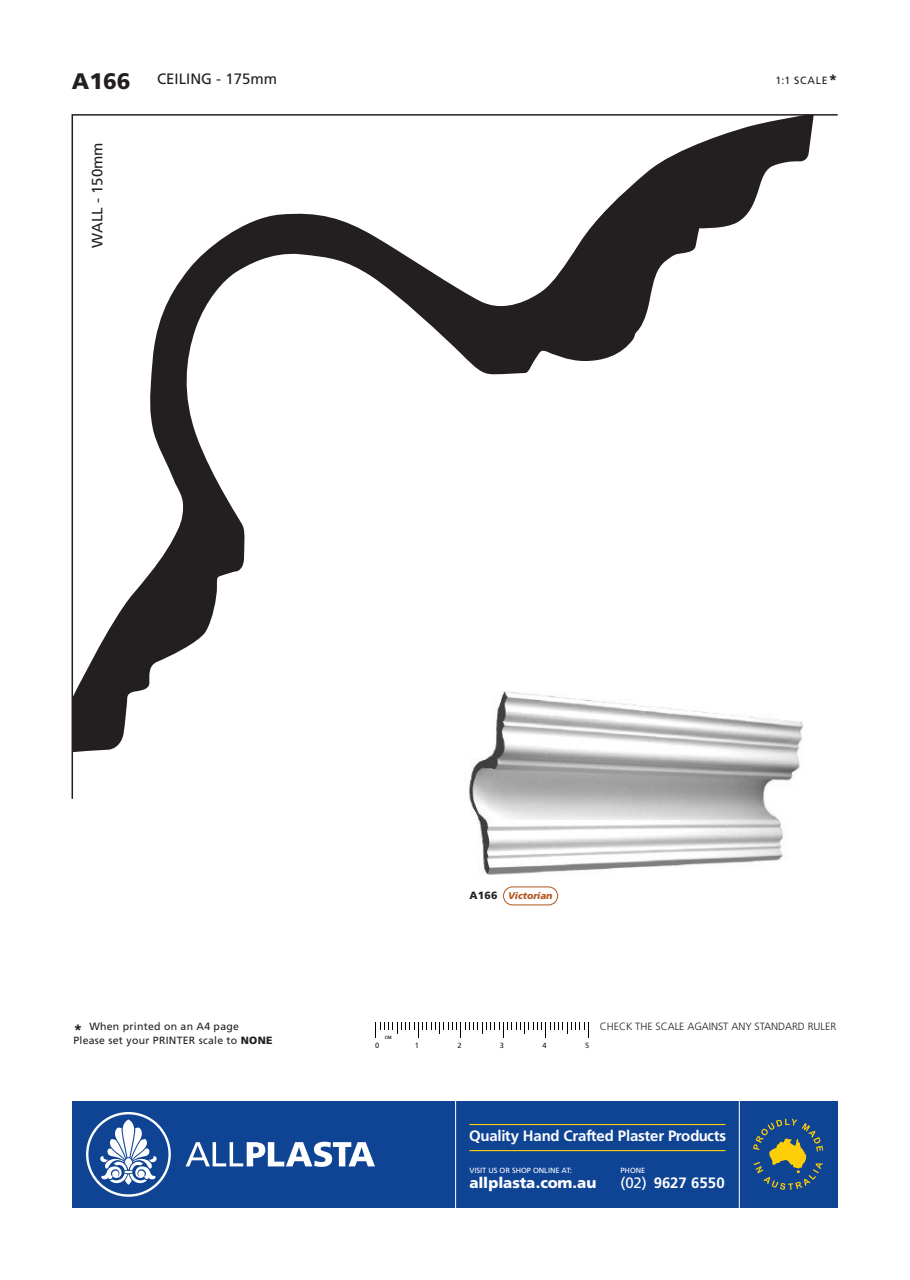
<style>
.page{position:relative;width:910px;height:1280px;background:#fff}
.page>*{position:absolute;margin:0;border:0;box-sizing:border-box;transform-origin:0 0}
.t1{font:900 22.5px "Frutiger";color:#231f20}
.t2{font:700 15px "Frutiger";letter-spacing:-.01em;color:#fff}
.t3{font:15px "Frutiger";color:#231f20}
.t4{font:900 15px "Frutiger";letter-spacing:-.01em;color:#fff}
.t5{font:10.5px/14.4px "Frutiger";letter-spacing:.025em;color:#231f20}
.t6{font:300 10.5px "Frutiger";letter-spacing:-.005em;color:#231f20}
.t7{font:900 10.5px "Frutiger";color:#231f20}
.t8{font:italic 900 9.6px "Frutiger";color:#b2571e}
.t9{font:7.5px "Frutiger";letter-spacing:-.005em;color:#fff}
.t10{font:7.5px "Frutiger";color:#231f20}
.t11{font:700 4.5px "Frutiger";color:#231f20}
.s1{font-weight:900;font-size:15px}
.s2{font-weight:900}
.s3{font-weight:400}
</style>
<div class="page">
<img style="left:470px;top:800px;width:313px;height:106px">
<div style="left:72px;top:1101px;width:766px;height:107px;background:#0f4495"></div>
<svg style="left:375px;top:1022px;width:214px;height:15px"></svg>
<svg style="left:753px;top:1119px;width:70px;height:71px"></svg>
<hr style="left:469px;top:1124px;width:257px;height:1px;background:#fece08">
<hr style="left:469px;top:1150px;width:257px;height:1px;background:#fece08">
<svg style="left:186px;top:1142px;width:189px;height:25px"></svg>
<svg style="left:86px;top:1112px;width:85px;height:85px"></svg>
<hr style="left:739px;top:1097px;width:1px;height:127px;background:#fff">
<hr style="left:455px;top:1097px;width:1px;height:127px;background:#fff">
<svg style="left:71px;top:114px;width:767px;height:686px"></svg>
<svg style="left:72px;top:115px;width:742px;height:637px"></svg>
<div style="left:503px;top:887px;width:55px;height:18px;background:#fff;border-radius:9px"></div>
<div style="left:503px;top:886px;width:55px;height:19px;border:1px solid #b2571e;border-radius:9px"></div>
<h1 class="t1" style="left:72px;top:68px;width:60px">A166</h1>
<h2 class="t3" style="left:89px;top:248px;width:107px;rotate:-90deg">WALL - 150mm</h2>
<h2 class="t3" style="left:157px;top:70px;width:122px">CEILING - 175mm</h2>
<p class="t5" style="left:775px;top:73px;width:64px">1:1 SCALE<span class="s1">*</span></p>
<p class="t7" style="left:469px;top:889px;width:30px">A166</p>
<p class="t8" style="left:508px;top:890px;width:46px">Victorian</p>
<p class="t5" style="left:73px;top:1019px;width:201px"><span class="s1">*</span> When printed on an A4 page<br>Please set your PRINTER scale to <span class="s2">NONE</span></p>
<p class="t11" style="left:385px;top:1034px;width:8px">CM</p>
<p class="t10" style="left:375px;top:1040px;width:6px">0</p>
<p class="t10" style="left:415px;top:1040px;width:6px">1</p>
<p class="t10" style="left:457px;top:1040px;width:6px">2</p>
<p class="t10" style="left:500px;top:1040px;width:6px">3</p>
<p class="t10" style="left:542px;top:1040px;width:6px">4</p>
<p class="t10" style="left:585px;top:1040px;width:6px">5</p>
<p class="t6" style="left:600px;top:1020px;width:238px">CHECK THE SCALE AGAINST ANY STANDARD RULER</p>
<h2 class="t2" style="left:469px;top:1127px;width:258px">Quality Hand Crafted Plaster Products</h2>
<p class="t9" style="left:469px;top:1165px;width:104px">VISIT US OR SHOP ONLINE AT:</p>
<h2 class="t4" style="left:469px;top:1173px;width:128px">allplasta.com.au</h2>
<p class="t9" style="left:621px;top:1165px;width:26px">PHONE</p>
<h2 class="t2" style="left:621px;top:1174px;width:106px"><span class="s3">(02)</span> 9627 6550</h2>
</div>
